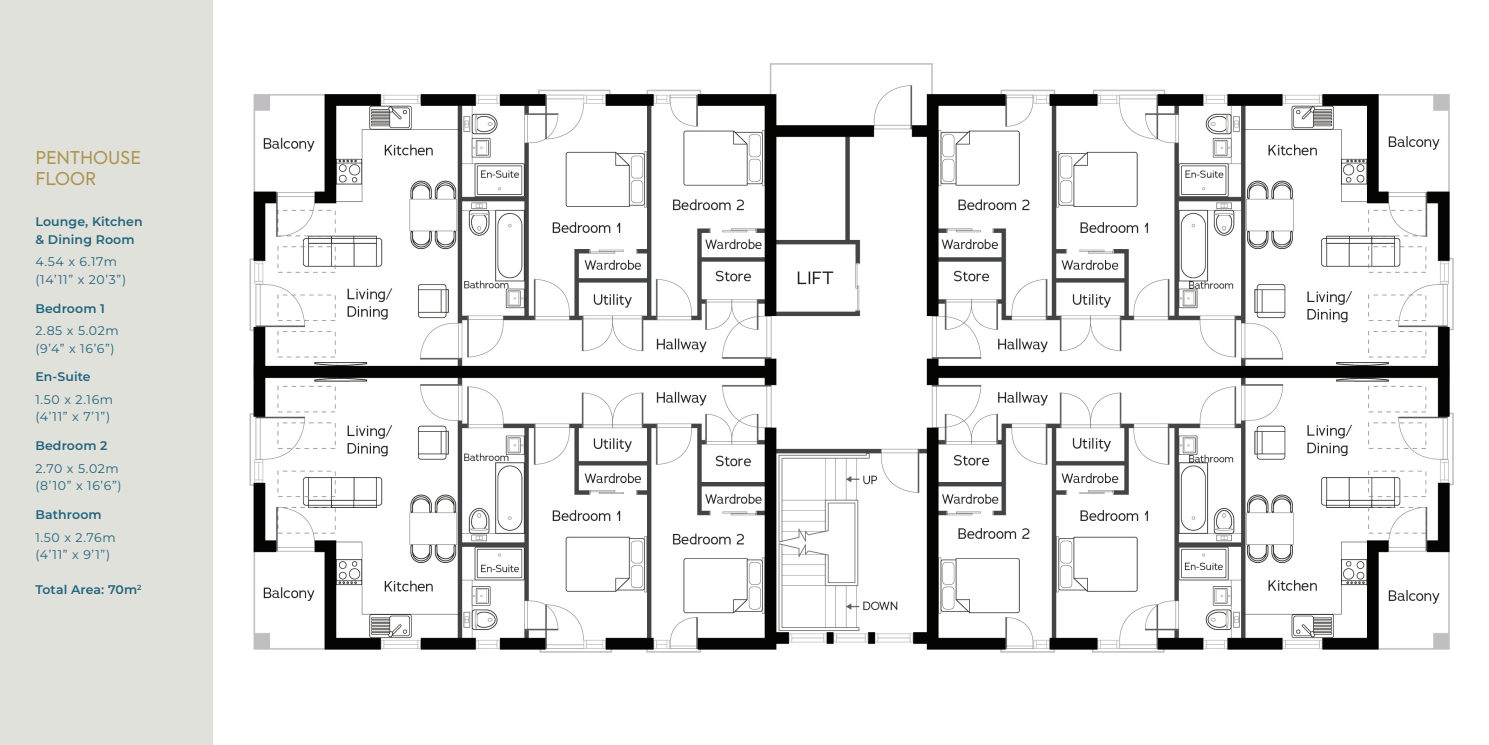
<style>
.page{position:relative;width:1489px;height:745px;background:#fff}
.page>*{position:absolute;margin:0;border:0;box-sizing:border-box;transform-origin:0 0}
.t1{font:17.5px/21px "Axiforma";color:#ae9451}
.t2{font:12.5px/17.5px "Montserrat";letter-spacing:.05em;color:#22647b}
.t3{font:600 12.5px/17.5px "Montserrat";letter-spacing:.01em;color:#22647b}
</style>
<div class="page">
<div style="left:0;top:0;width:213px;height:744px;background:#e1e1dc"></div>
<img style="left:249px;top:63px;width:1204px;height:590px">
<h1 class="t1" style="left:35px;top:147px;width:107px">PENTHOUSE<br>FLOOR</h1>
<p class="t3" style="left:35px;top:212px;width:109px">Lounge, Kitchen &amp; Dining Room</p>
<p class="t2" style="left:35px;top:252px;width:92px">4.54 x 6.17m (14’11” x 20’3”)</p>
<p class="t3" style="left:35px;top:298px;width:71px">Bedroom 1</p>
<p class="t2" style="left:35px;top:321px;width:85px">2.85 x 5.02m (9’4” x 16’6”)</p>
<p class="t3" style="left:35px;top:367px;width:57px">En-Suite</p>
<p class="t2" style="left:35px;top:390px;width:79px">1.50 x 2.16m (4’11” x 7’1”)</p>
<p class="t3" style="left:35px;top:436px;width:74px">Bedroom 2</p>
<p class="t2" style="left:35px;top:459px;width:88px">2.70 x 5.02m (8’10” x 16’6”)</p>
<p class="t3" style="left:35px;top:505px;width:68px">Bathroom</p>
<p class="t2" style="left:35px;top:527px;width:82px">1.50 x 2.76m (4’11” x 9’1”)</p>
<p class="t3" style="left:35px;top:580px;width:107px">Total Area: 70m<sup>2</sup></p>
</div>
